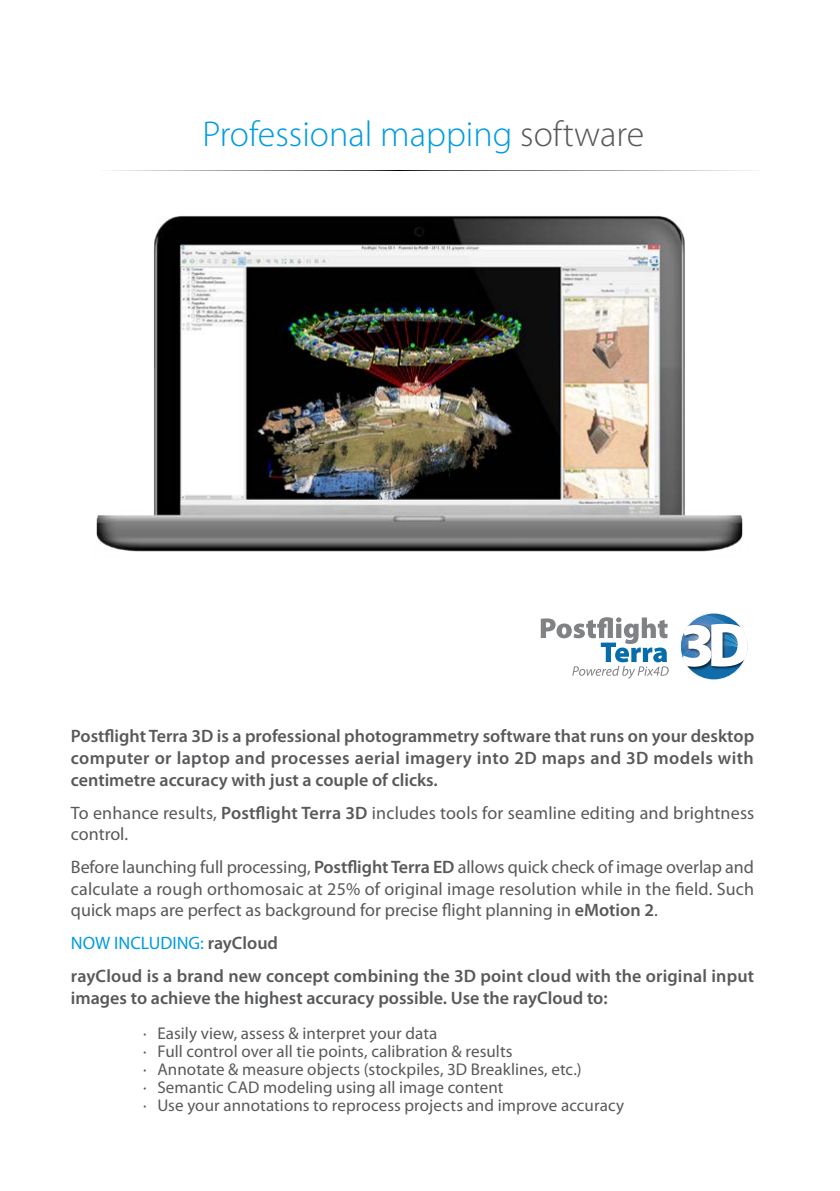
<style>
.page{position:relative;width:840px;height:1191px;background:#fff}
.page>*{position:absolute;margin:0;border:0;box-sizing:border-box;transform-origin:0 0}
.t1{font:300 36px "Myriad Pro";color:#009ce0}
.t2{font:600 18px/21.6px "Myriad Pro";color:#58595b;text-align:justify}
.t3{font:18px/21.6px "Myriad Pro";letter-spacing:.005em;color:#58595b}
.t4{font:17px/18px "Myriad Pro";letter-spacing:.005em;color:#58595b}
.s1{color:#58595b}
.s2{font-weight:600}
.s3{font-weight:400;color:#009ce0}
</style>
<div class="page">
<img style="left:96px;top:216px;width:652px;height:435px">
<div style="left:540px;top:612px;width:207px;height:68px;background:#fff"></div>
<svg style="left:680px;top:613px;width:67px;height:67px"></svg>
<svg style="left:540px;top:617px;width:128px;height:61px"></svg>
<h1 class="t1" style="left:202px;top:114px;width:443px">Professional mapping <span class="s1">software</span></h1>
<p class="t2" style="left:71px;top:726px;width:684px">Postflight Terra 3D is a professional photogrammetry software that runs on your desktop computer or laptop and processes aerial imagery into 2D maps and 3D models with centimetre accuracy with just a couple of clicks.</p>
<p class="t3" style="left:71px;top:802px;width:684px">To enhance results, <span class="s2">Postflight Terra 3D</span> includes tools for seamline editing and brightness control.</p>
<p class="t3" style="left:71px;top:856px;width:684px;text-align:justify">Before launching full processing, <span class="s2">Postflight Terra ED</span> allows quick check of image overlap and calculate a rough orthomosaic at 25% of original image resolution while in the field. Such quick maps are perfect as background for precise flight planning in <span class="s2">eMotion 2</span>.</p>
<p class="t2" style="left:71px;top:927px;width:684px;line-height:33px"><span class="s3">NOW INCLUDING:</span> rayCloud<br>rayCloud is a brand new concept combining the 3D point cloud with the original input</p>
<p class="t2" style="left:71px;top:987px;width:538px">images to achieve the highest accuracy possible. Use the rayCloud to:</p>
<p class="t4" style="left:143px;top:1024px;width:482px">· Easily view, assess &amp; interpret your data<br>· Full control over all tie points, calibration &amp; results<br>· Annotate &amp; measure objects (stockpiles, 3D Breaklines, etc.)<br>· Semantic CAD modeling using all image content<br>· Use your annotations to reprocess projects and improve accuracy</p>
</div>
